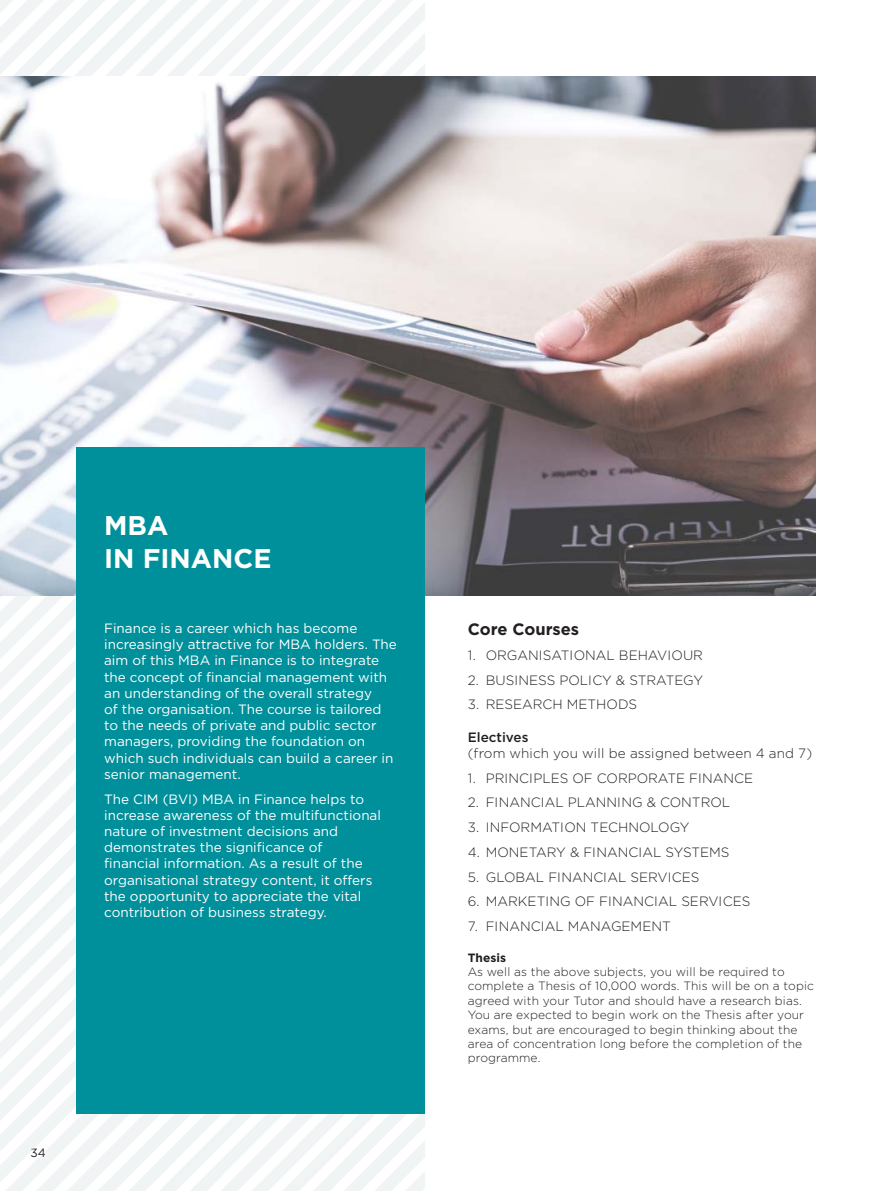
<style>
.page{position:relative;width:893px;height:1191px;background:#fff}
.page>*{position:absolute;margin:0;border:0;box-sizing:border-box;transform-origin:0 0}
.t1{font:700 27px/32.4px "Gotham Greek";color:#fff}
.t2{font:700 16.5px "Gotham Greek";color:#231f20}
.t3{font:13.5px/16.2px "Gotham Greek";color:#fff}
.t4{font:300 13.5px "Gotham Greek";color:#231f20}
.t5{font:500 13.5px "Gotham Greek";color:#231f20}
.t6{font:300 12px/14.4px "Gotham Greek";color:#231f20}
.t7{font:700 12px "Gotham Greek";color:#231f20}
.t8{font:12px "Gotham Greek";color:#231f20}
</style>
<div class="page">
<svg style="left:0;top:1173px;width:425px;height:17px;fill:#f1f4f5"></svg>
<svg style="left:0;top:1111px;width:425px;height:62px;fill:#f1f4f5"></svg>
<svg style="left:0;top:988px;width:77px;height:92px;fill:#f1f4f5"></svg>
<svg style="left:0;top:927px;width:77px;height:61px;fill:#f1f4f5"></svg>
<svg style="left:0;top:834px;width:77px;height:93px;fill:#f1f4f5"></svg>
<svg style="left:0;top:773px;width:77px;height:61px;fill:#f1f4f5"></svg>
<svg style="left:0;top:619px;width:77px;height:61px;fill:#f1f4f5"></svg>
<svg style="left:0;top:0;width:425px;height:77px;fill:#f1f4f5"></svg>
<img style="left:0;top:77px;width:815px;height:518px">
<div style="left:77px;top:447px;width:348px;height:667px;background:#00909b"></div>
<h1 class="t1" style="left:104px;top:513px;width:169px">MBA<br>IN FINANCE</h1>
<p class="t3" style="left:104px;top:621px;width:294px">Finance is a career which has become increasingly attractive for MBA holders. The aim of this MBA in Finance is to integrate the concept of financial management with an understanding of the overall strategy<br>of the organisation. The course is tailored to the needs of private and public sector managers, providing the foundation on which such individuals can build a career in senior management.</p>
<p class="t3" style="left:104px;top:792px;width:278px">The CIM (BVI) MBA in Finance helps to increase awareness of the multifunctional nature of investment decisions and demonstrates the significance of financial information. As a result of the organisational strategy content, it offers the opportunity to appreciate the vital contribution of business strategy.</p>
<p class="t8" style="left:31px;top:1148px;width:17px">34</p>
<p class="t2" style="left:468px;top:623px;width:113px">Core Courses</p>
<p class="t4" style="left:468px;top:650px;width:237px">1. ORGANISATIONAL BEHAVIOUR</p>
<p class="t4" style="left:468px;top:675px;width:237px">2. BUSINESS POLICY &amp; STRATEGY</p>
<p class="t4" style="left:468px;top:699px;width:171px">3. RESEARCH METHODS</p>
<p class="t5" style="left:468px;top:732px;width:62px">Electives</p>
<p class="t4" style="left:468px;top:748px;width:346px">(from which you will be assigned between 4 and 7)</p>
<p class="t4" style="left:468px;top:773px;width:287px">1. PRINCIPLES OF CORPORATE FINANCE</p>
<p class="t4" style="left:468px;top:797px;width:264px">2. FINANCIAL PLANNING &amp; CONTROL</p>
<p class="t4" style="left:468px;top:822px;width:223px">3. INFORMATION TECHNOLOGY</p>
<p class="t4" style="left:468px;top:847px;width:263px">4. MONETARY &amp; FINANCIAL SYSTEMS</p>
<p class="t4" style="left:468px;top:872px;width:233px">5. GLOBAL FINANCIAL SERVICES</p>
<p class="t4" style="left:468px;top:896px;width:284px">6. MARKETING OF FINANCIAL SERVICES</p>
<p class="t4" style="left:468px;top:921px;width:205px">7. FINANCIAL MANAGEMENT</p>
<p class="t7" style="left:468px;top:953px;width:40px">Thesis</p>
<p class="t6" style="left:468px;top:966px;width:348px">As well as the above subjects, you will be required to complete a Thesis of 10,000 words. This will be on a topic agreed with your Tutor and should have a research bias.<br>You are expected to begin work on the Thesis after your exams, but are encouraged to begin thinking about the area of concentration long before the completion of the programme.</p>
</div>
